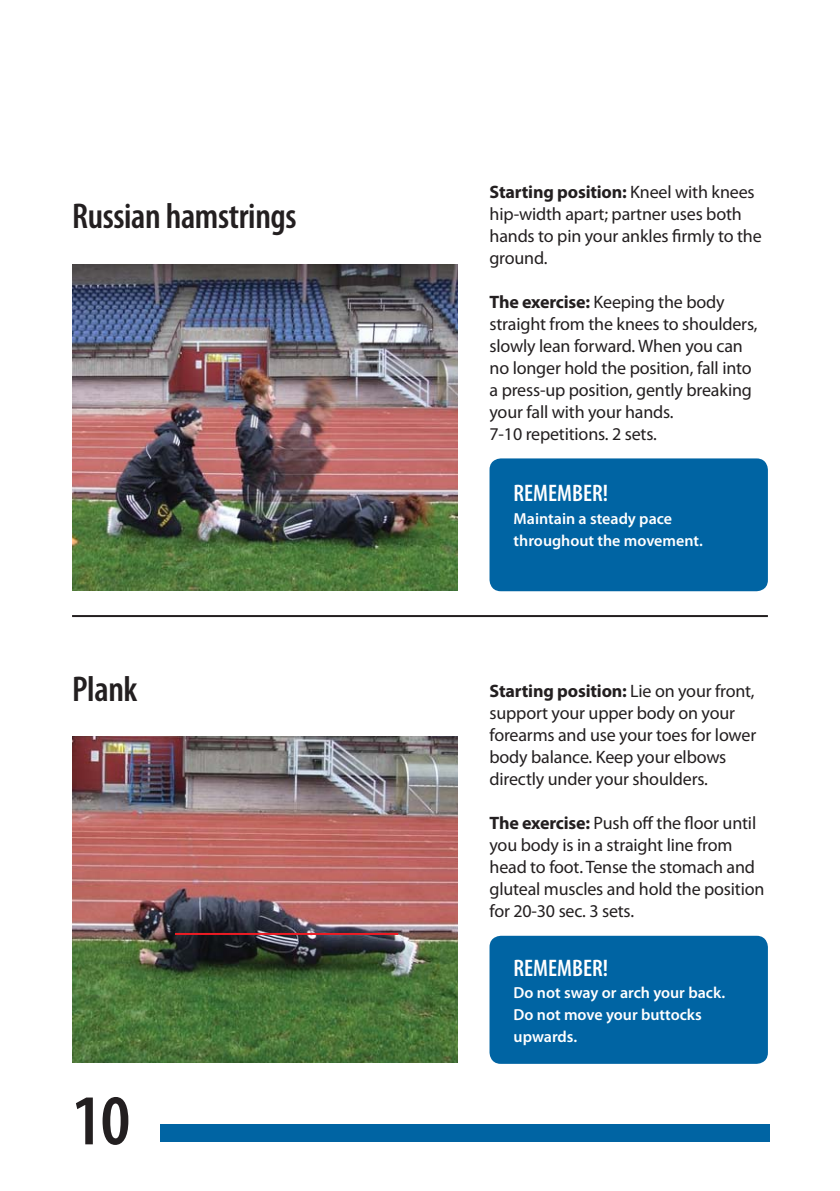
<style>
.page{position:relative;width:840px;height:1191px;background:#fff}
.page>*{position:absolute;margin:0;border:0;box-sizing:border-box;transform-origin:0 0}
.t1{font:600 condensed 72px "Myriad Pro";color:#231f20}
.t2{font:600 condensed 36px "Myriad Pro";letter-spacing:-.01em;color:#231f20}
.t3{font:600 condensed 24px "Myriad Pro";color:#fff}
.t4{font:18px/22px "Myriad Pro";letter-spacing:-.01em;color:#231f20}
.t5{font:600 16px/22px "Myriad Pro";color:#fff}
.s1{font-weight:700}
</style>
<div class="page">
<div style="left:161px;top:1124px;width:608px;height:18px;background:#0064a3"></div>
<img style="left:72px;top:264px;width:385px;height:327px">
<img style="left:72px;top:736px;width:385px;height:326px">
<div style="left:489px;top:458px;width:278px;height:133px;background:#0064a3;border-radius:11px"></div>
<div style="left:489px;top:935px;width:278px;height:128px;background:#0064a3;border-radius:11px"></div>
<hr style="left:72px;top:615px;width:695px;height:2px;background:#231f20">
<hr style="left:175px;top:933px;width:223px;height:2px;background:#ed1c24">
<h2 class="t2" style="left:72px;top:203px;width:226px">Russian hamstrings</h2>
<p class="t4" style="left:489px;top:183px;width:273px"><span class="s1">Starting position:</span> Kneel with knees hip-width apart; partner uses both hands to pin your ankles firmly to the ground.</p>
<p class="t4" style="left:489px;top:293px;width:269px"><span class="s1">The exercise:</span> Keeping the body straight from the knees to shoulders, slowly lean forward. When you can no longer hold the position, fall into a press-up position, gently breaking your fall with your hands.<br>7-10 repetitions. 2 sets.</p>
<h3 class="t3" style="left:513px;top:484px;width:96px">REMEMBER!</h3>
<p class="t5" style="left:513px;top:509px;width:191px">Maintain a steady pace throughout the movement.</p>
<h2 class="t2" style="left:72px;top:675px;width:67px">Plank</h2>
<p class="t4" style="left:489px;top:682px;width:268px"><span class="s1">Starting position:</span> Lie on your front, support your upper body on your forearms and use your toes for lower body balance. Keep your elbows directly under your shoulders.</p>
<p class="t4" style="left:489px;top:814px;width:276px"><span class="s1">The exercise:</span> Push off the floor until you body is in a straight line from head to foot. Tense the stomach and gluteal muscles and hold the position for 20-30 sec. 3 sets.</p>
<h1 class="t1" style="left:72px;top:1093px;width:60px">10</h1>
<h3 class="t3" style="left:513px;top:958px;width:96px">REMEMBER!</h3>
<p class="t5" style="left:513px;top:982px;width:213px">Do not sway or arch your back.<br>Do not move your buttocks upwards.</p>
</div>
